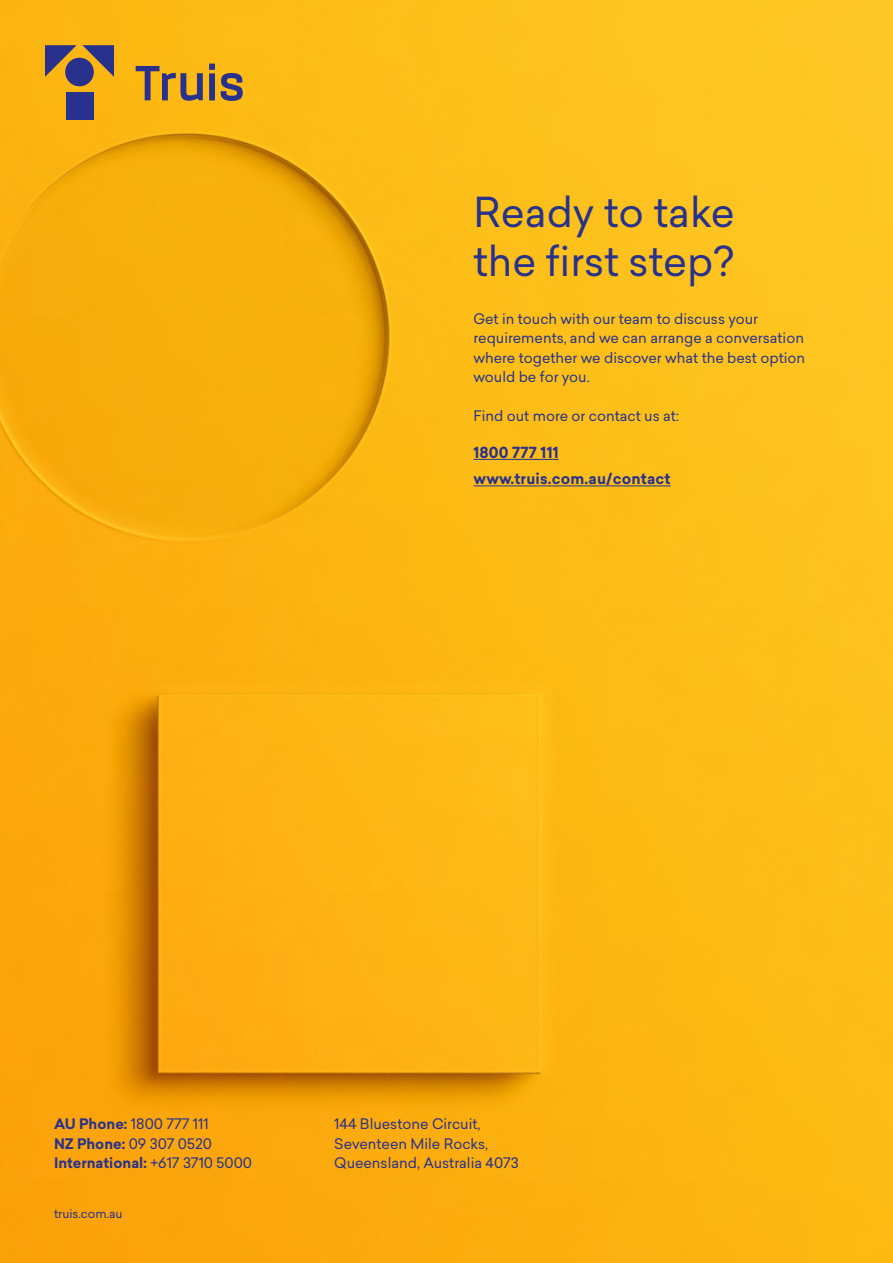
<style>
.page{position:relative;width:893px;height:1263px;background:#fff}
.page>*{position:absolute;margin:0;border:0;box-sizing:border-box;transform-origin:0 0}
.t1{font:40.5px/48.6px "Sailec";color:#28328c}
.t2{font:700 15px/26.5px "Sailec";letter-spacing:.01em;color:#28328c}
.t3{font:14.25px/19.5px "Sailec";color:#28328c}
.t4{font:12px "Sailec";color:#28328c}
.s1{font-weight:700}
</style>
<div class="page">
<img style="left:0;top:0;width:893px;height:1263px">
<hr style="left:473px;top:459px;width:86px;height:1px;background:#28328c">
<hr style="left:473px;top:485px;width:198px;height:1px;background:#28328c">
<div style="left:65px;top:58px;width:29px;height:28px;background:#28328c;border-radius:50%"></div>
<div style="left:66px;top:92px;width:27px;height:27px;background:#28328c"></div>
<svg style="left:45px;top:45px;width:69px;height:32px"></svg>
<svg style="left:136px;top:66px;width:67px;height:35px;background:#ae873e"></svg>
<svg style="left:209px;top:64px;width:6px;height:36px"></svg>
<svg style="left:221px;top:73px;width:22px;height:28px"></svg>
<h1 class="t1" style="left:473px;top:188px;width:263px">Ready to take the first step?</h1>
<p class="t3" style="left:473px;top:308px;width:333px">Get in touch with our team to discuss your requirements, and we can arrange a conversation where together we discover what the best option would be for you.</p>
<p class="t3" style="left:473px;top:406px;width:207px">Find out more or contact us at:</p>
<p class="t2" style="left:473px;top:439px;width:199px">1800 777 111 www.truis.com.au/contact</p>
<p class="t3" style="left:54px;top:1114px;width:200px"><span class="s1">AU Phone:</span> 1800 777 111<br><span class="s1">NZ Phone:</span> 09 307 0520<br><span class="s1">International:</span> +617 3710 5000</p>
<p class="t4" style="left:54px;top:1205px;width:70px">truis.com.au</p>
<p class="t3" style="left:334px;top:1114px;width:186px">144 Bluestone Circuit,<br>Seventeen Mile Rocks,<br>Queensland, Australia 4073</p>
</div>
